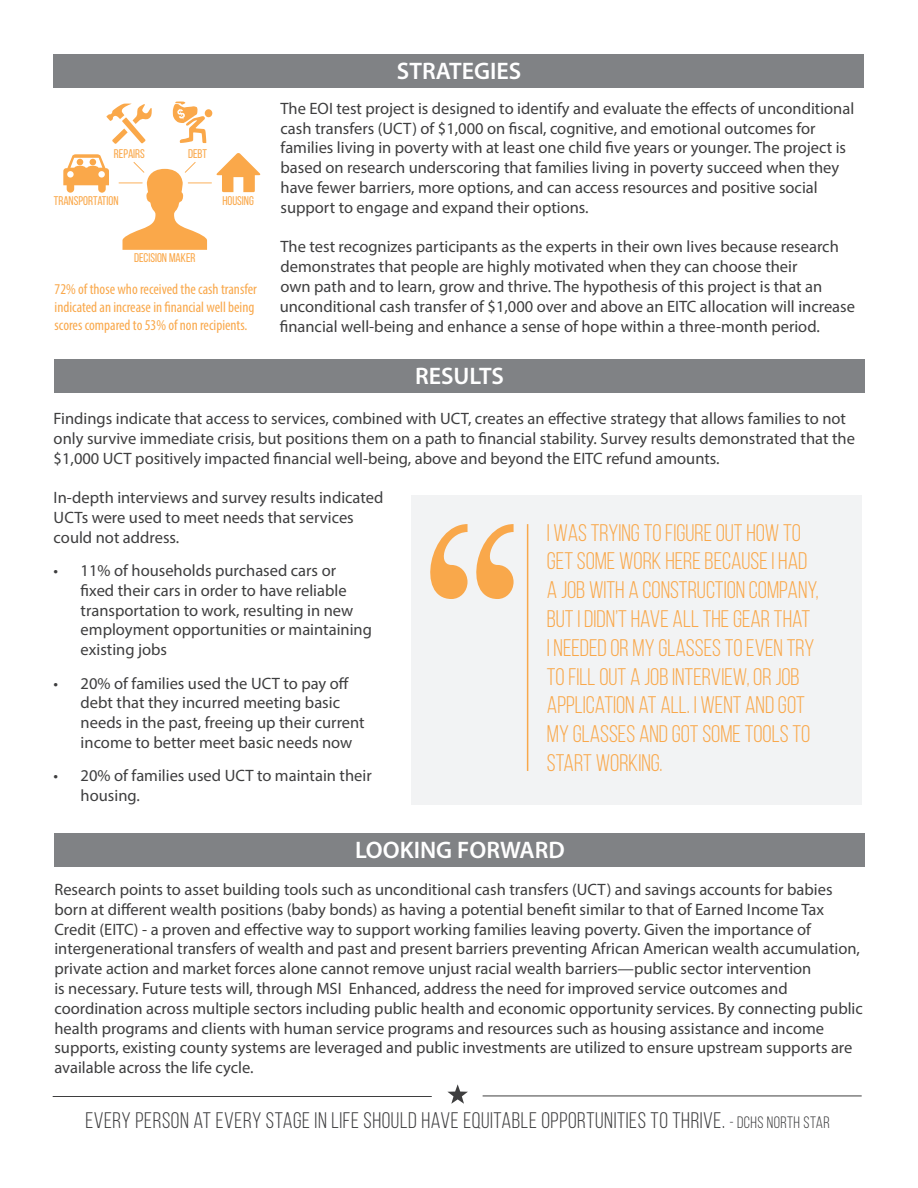
<style>
.page{position:relative;width:918px;height:1188px;background:#fff}
.page>*{position:absolute;margin:0;border:0;box-sizing:border-box;transform-origin:0 0}
.t1{font:24px/28.8px "Bebas Neue";color:#f9a84b}
.t2{font:600 24px "Myriad Pro";color:#fff}
.t3{font:22.5px "Bebas Neue";letter-spacing:.025em;color:#3e3e3f}
.t4{font:16.5px/19.8px "Myriad Pro";color:#3e3e3f}
.t5{font:condensed 15px/18px "Myriad Pro";color:#f9a84b}
.t6{font:12.6px "Bebas Neue";color:#faa84a}
.s1{font-size:16.5px}
</style>
<div class="page">
<svg style="left:447px;top:1084px;width:21px;height:20px"></svg>
<hr style="left:53px;top:1096px;width:379px;height:1px;background:#3e3e3f">
<hr style="left:483px;top:1096px;width:379px;height:1px;background:#3e3e3f">
<div style="left:54px;top:54px;width:810px;height:33px;background:#808285"></div>
<div style="left:411px;top:495px;width:451px;height:310px;background:#f2f3f4"></div>
<svg style="left:430px;top:524px;width:84px;height:75px"></svg>
<hr style="left:527px;top:524px;width:1px;height:247px;background:#f9a84b">
<div style="left:54px;top:359px;width:811px;height:33px;background:#808285"></div>
<div style="left:54px;top:833px;width:811px;height:34px;background:#808285"></div>
<svg style="left:63px;top:154px;width:46px;height:39px"></svg>
<svg style="left:106px;top:104px;width:46px;height:40px"></svg>
<div style="left:205px;top:109px;width:7px;height:8px;background:#faa84a;border-radius:50%"></div>
<svg style="left:119px;top:153px;width:142px;height:97px"></svg>
<svg style="left:173px;top:101px;width:34px;height:42px"></svg>
<p class="t6" style="left:114px;top:147px;width:32px">REPAIRS</p>
<p class="t6" style="left:54px;top:194px;width:66px">TRANSPORTATION</p>
<p class="t6" style="left:188px;top:147px;width:20px">DEBT</p>
<p class="t6" style="left:222px;top:194px;width:33px">HOUSING</p>
<p class="t6" style="left:134px;top:251px;width:63px">DECISION MAKER</p>
<p class="t5" style="left:55px;top:279px;width:204px">72% of those who received the cash transfer indicated an increase in financial well being scores compared to 53% of non recipients.</p>
<p class="t2" style="left:397px;top:55px;width:126px">STRATEGIES</p>
<p class="t4" style="left:281px;top:98px;width:575px">The EOI test project is designed to identify and evaluate the effects of unconditional cash transfers (UCT) of $1,000 on fiscal, cognitive, and emotional outcomes for families living in poverty with at least one child five years or younger. The project is based on research underscoring that families living in poverty succeed when they have fewer barriers, more options, and can access resources and positive social support to engage and expand their options.</p>
<p class="t4" style="left:280px;top:237px;width:577px">The test recognizes participants as the experts in their own lives because research demonstrates that people are highly motivated when they can choose their<br>own path and to learn, grow and thrive. The hypothesis of this project is that an unconditional cash transfer of $1,000 over and above an EITC allocation will increase financial well-being and enhance a sense of hope within a three-month period.</p>
<p class="t2" style="left:415px;top:360px;width:90px">RESULTS</p>
<p class="t4" style="left:54px;top:408px;width:803px">Findings indicate that access to services, combined with UCT, creates an effective strategy that allows families to not only survive immediate crisis, but positions them on a path to financial stability. Survey results demonstrated that the $1,000 UCT positively impacted financial well-being, above and beyond the EITC refund amounts.</p>
<p class="t4" style="left:54px;top:488px;width:331px">In-depth interviews and survey results indicated<br>UCTs were used to meet needs that services could not address.</p>
<p class="t4" style="left:81px;top:560px;width:293px;text-indent:-27px">• 11% of households purchased cars or fixed their cars in order to have reliable transportation to work, resulting in new employment opportunities or maintaining existing jobs</p>
<p class="t4" style="left:81px;top:673px;width:286px;text-indent:-27px">• 20% of families used the UCT to pay off debt that they incurred meeting basic needs in the past, freeing up their current income to better meet basic needs now</p>
<p class="t4" style="left:81px;top:766px;width:293px;text-indent:-27px">• 20% of families used UCT to maintain their housing.</p>
<p class="t1" style="left:547px;top:518px;width:273px">I WAS TRYING TO FIGURE OUT HOW TO<br>GET SOME WORK HERE BECAUSE I HAD<br>A JOB WITH A CONSTRUCTION COMPANY,<br>BUT I DIDN’T HAVE ALL THE GEAR THAT<br>I NEEDED OR MY GLASSES TO EVEN TRY<br>TO FILL OUT A JOB INTERVIEW, OR JOB<br>APPLICATION AT ALL. I WENT AND GOT<br>MY GLASSES AND GOT SOME TOOLS TO<br>START WORKING.</p>
<p class="t2" style="left:355px;top:835px;width:211px">LOOKING FORWARD</p>
<p class="t4" style="left:54px;top:879px;width:810px">Research points to asset building tools such as unconditional cash transfers (UCT) and savings accounts for babies born at different wealth positions (baby bonds) as having a potential benefit similar to that of Earned Income Tax Credit (EITC) - a proven and effective way to support working families leaving poverty. Given the importance of intergenerational transfers of wealth and past and present barriers preventing African American wealth accumulation, private action and market forces alone cannot remove unjust racial wealth barriers—public sector intervention<br>is necessary. Future tests will, through MSI Enhanced, address the need for improved service outcomes and coordination across multiple sectors including public health and economic opportunity services. By connecting public health programs and clients with human service programs and resources such as housing assistance and income supports, existing county systems are leveraged and public investments are utilized to ensure upstream supports are available across the life cycle.</p>
<p class="t3" style="left:85px;top:1108px;width:746px">EVERY PERSON AT EVERY STAGE IN LIFE SHOULD HAVE EQUITABLE OPPORTUNITIES TO THRIVE. <span class="s1">- DCHS NORTH STAR</span></p>
</div>
